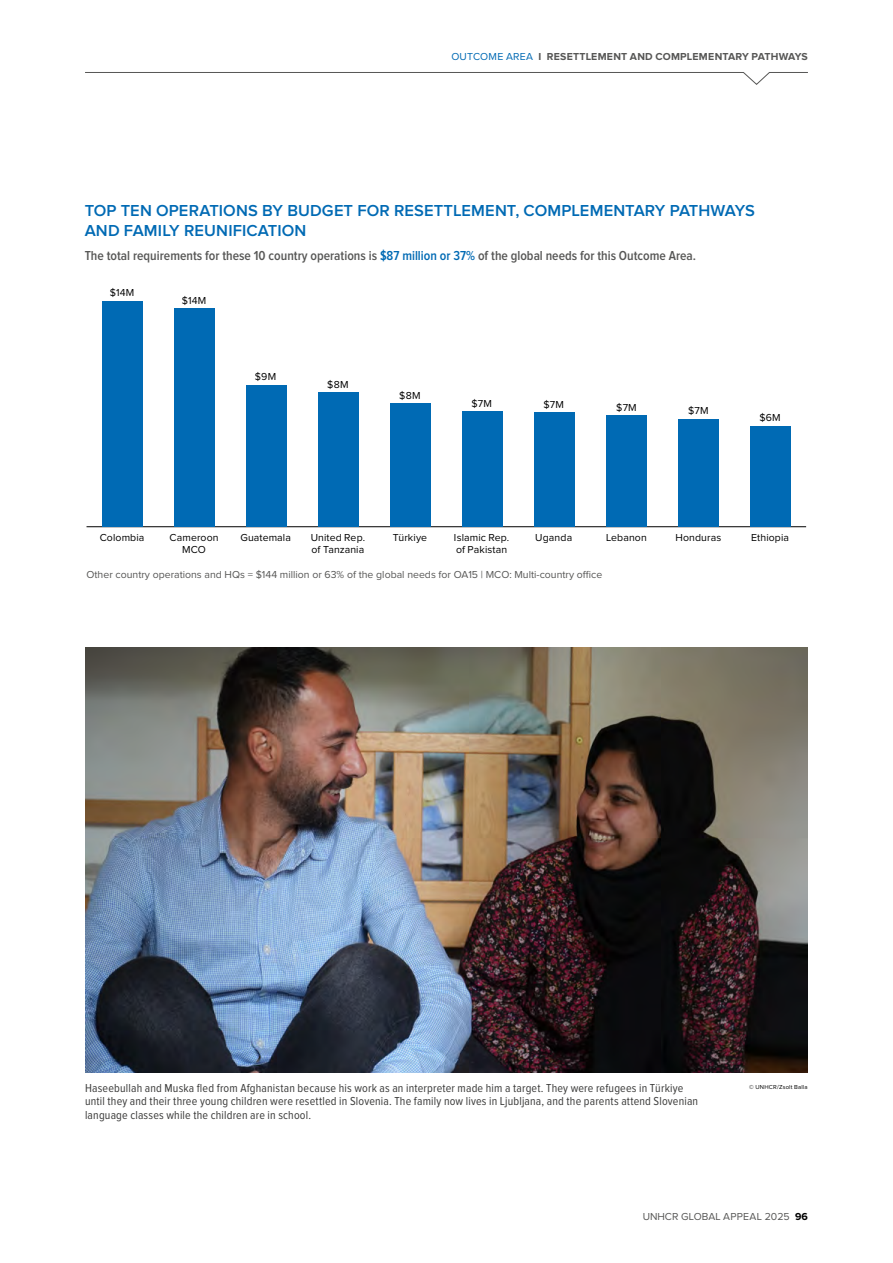
<style>
.page{position:relative;width:893px;height:1263px;background:#fff}
.page>*{position:absolute;margin:0;border:0;box-sizing:border-box;transform-origin:0 0}
.t1{font:600 16.5px/19.8px "Proxima Nova";letter-spacing:.01em;color:#006ab4}
.t2{font:600 13.5px "Proxima Nova Cond";color:#575756}
.t3{font:12px/13.5px "Proxima Nova Cond";letter-spacing:.015em;color:#3c3c3b}
.t4{font:10.5px/11.2px "Proxima Nova";letter-spacing:.01em;color:#000;text-align:center}
.t5{font:10.5px "Proxima Nova";color:#575756}
.t6{font:700 10.5px "Proxima Nova";letter-spacing:.02em;color:#575756}
.t7{font:6px "Proxima Nova";letter-spacing:.03em;color:#000}
.s1{font-weight:400;color:#006ab4}
.s2{color:#006ab4}
.s3{font-weight:700;color:#000}
</style>
<div class="page">
<svg style="left:85px;top:72px;width:723px;height:13px"></svg>
<hr style="left:87px;top:526px;width:719px;height:1px;background:#000">
<div style="left:103px;top:301px;width:40px;height:226px;background:#006ab4"></div>
<div style="left:174px;top:308px;width:41px;height:219px;background:#006ab4"></div>
<div style="left:246px;top:385px;width:41px;height:142px;background:#006ab4"></div>
<div style="left:318px;top:393px;width:41px;height:134px;background:#006ab4"></div>
<div style="left:390px;top:403px;width:41px;height:124px;background:#006ab4"></div>
<div style="left:462px;top:411px;width:41px;height:116px;background:#006ab4"></div>
<div style="left:534px;top:413px;width:41px;height:114px;background:#006ab4"></div>
<div style="left:606px;top:416px;width:40px;height:111px;background:#006ab4"></div>
<div style="left:678px;top:419px;width:40px;height:108px;background:#006ab4"></div>
<div style="left:750px;top:426px;width:40px;height:101px;background:#006ab4"></div>
<img style="left:85px;top:648px;width:723px;height:424px">
<p class="t6" style="left:451px;top:50px;width:358px"><span class="s1">OUTCOME AREA</span> I RESETTLEMENT AND COMPLEMENTARY PATHWAYS</p>
<h1 class="t1" style="left:85px;top:201px;width:672px">TOP TEN OPERATIONS BY BUDGET FOR RESETTLEMENT, COMPLEMENTARY PATHWAYS<br>AND FAMILY REUNIFICATION</h1>
<p class="t2" style="left:85px;top:248px;width:613px">The total requirements for these 10 country operations is <span class="s2">$87 million or 37%</span> of the global needs for this Outcome Area.</p>
<p class="t4" style="left:110px;top:287px;width:26px">$14M</p>
<p class="t4" style="left:182px;top:295px;width:26px">$14M</p>
<p class="t4" style="left:255px;top:371px;width:23px">$9M</p>
<p class="t4" style="left:327px;top:379px;width:23px">$8M</p>
<p class="t4" style="left:399px;top:390px;width:23px">$8M</p>
<p class="t4" style="left:471px;top:398px;width:22px">$7M</p>
<p class="t4" style="left:543px;top:399px;width:22px">$7M</p>
<p class="t4" style="left:616px;top:402px;width:22px">$7M</p>
<p class="t4" style="left:688px;top:406px;width:22px">$7M</p>
<p class="t4" style="left:759px;top:412px;width:23px">$6M</p>
<p class="t4" style="left:100px;top:533px;width:46px">Colombia</p>
<p class="t4" style="left:454px;top:533px;width:57px">Islamic Rep.</p>
<p class="t4" style="left:606px;top:532px;width:42px">Lebanon</p>
<p class="t4" style="left:675px;top:533px;width:47px">Honduras</p>
<p class="t4" style="left:456px;top:544px;width:53px">of Pakistan</p>
<p class="t4" style="left:240px;top:533px;width:52px">Guatemala</p>
<p class="t4" style="left:311px;top:533px;width:56px">United Rep.</p>
<p class="t4" style="left:393px;top:533px;width:36px">Türkiye</p>
<p class="t4" style="left:535px;top:533px;width:38px">Uganda</p>
<p class="t4" style="left:751px;top:533px;width:39px">Ethiopia</p>
<p class="t4" style="left:311px;top:544px;width:54px">of Tanzania</p>
<p class="t4" style="left:170px;top:533px;width:51px">Cameroon<br>MCO</p>
<p class="t5" style="left:87px;top:570px;width:517px">Other country operations and HQs = $144 million or 63% of the global needs for OA15 | MCO: Multi-country office</p>
<p class="t3" style="left:85px;top:1081px;width:600px">Haseebullah and Muska fled from Afghanistan because his work as an interpreter made him a target. They were refugees in Türkiye</p>
<p class="t7" style="left:749px;top:1084px;width:60px">© UNHCR/Zsolt Balla</p>
<p class="t3" style="left:85px;top:1095px;width:615px">until they and their three young children were resettled in Slovenia. The family now lives in Ljubljana, and the parents attend Slovenian language classes while the children are in school.</p>
<p class="t5" style="left:643px;top:1212px;width:167px">UNHCR GLOBAL APPEAL 2025 <span class="s3">96</span></p>
</div>
